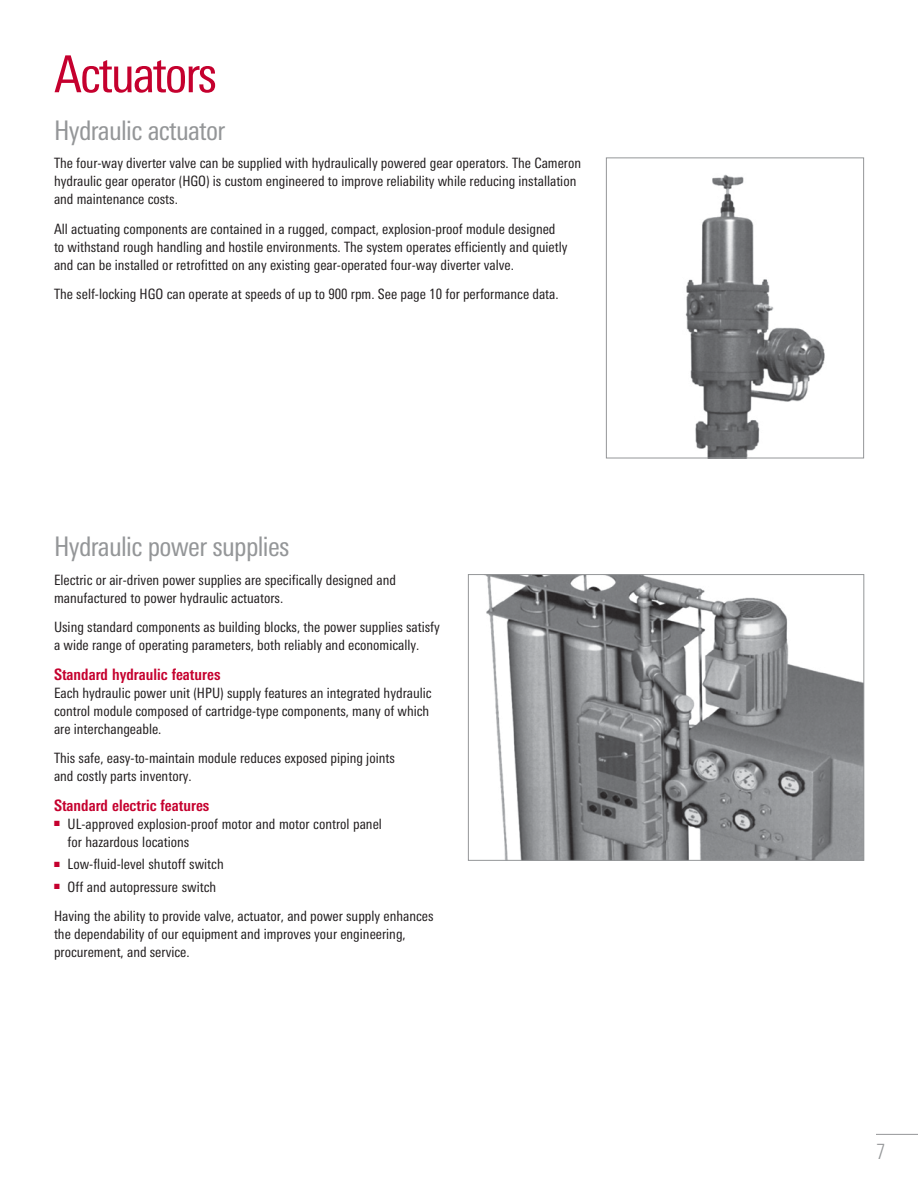
<style>
.page{position:relative;width:918px;height:1188px;background:#fff}
.page>*{position:absolute;margin:0;border:0;box-sizing:border-box;transform-origin:0 0}
.Head_Non-Branding{font:condensed 51px "Univers Next Pro";letter-spacing:-.04em;color:#c5002e}
.Subhead{font:condensed 27px "Univers Next Pro";letter-spacing:-.025em;color:#949698}
.t1{font:300 condensed 21px "Univers Next Pro";color:#949698}
.Body_Head{font:700 condensed 15.75px "Univers Next Pro";color:#c5002e}
.Body_Text{font:condensed 14.25px/18px "Univers Next Pro";color:#231f20}
</style>
<div class="page">
<img style="left:685px;top:174px;width:140px;height:282px">
<div style="left:606px;top:158px;width:258px;height:300px;border:1px solid #949698"></div>
<img style="left:486px;top:576px;width:376px;height:283px">
<div style="left:468px;top:574px;width:396px;height:287px;border:1px solid #949698"></div>
<hr style="left:876px;top:1134px;width:42px;height:1px;background:#949698">
<p class="Head_Non-Branding" style="left:54px;top:45px;width:165px">Actuators</p>
<p class="Subhead" style="left:54px;top:114px;width:173px">Hydraulic actuator</p>
<p class="Body_Text" style="left:54px;top:154px;width:529px">The four-way diverter valve can be supplied with hydraulically powered gear operators. The Cameron hydraulic gear operator (HGO) is custom engineered to improve reliability while reducing installation and maintenance costs.</p>
<p class="Body_Text" style="left:54px;top:219px;width:515px">All actuating components are contained in a rugged, compact, explosion-proof module designed to withstand rough handling and hostile environments. The system operates efficiently and quietly and can be installed or retrofitted on any existing gear-operated four-way diverter valve.</p>
<p class="Body_Text" style="left:54px;top:285px;width:504px">The self-locking HGO can operate at speeds of up to 900 rpm. See page 10 for performance data.</p>
<p class="Subhead" style="left:54px;top:531px;width:237px">Hydraulic power supplies</p>
<p class="Body_Text" style="left:54px;top:571px;width:344px">Electric or air-driven power supplies are specifically designed and manufactured to power hydraulic actuators.</p>
<p class="Body_Text" style="left:54px;top:618px;width:387px">Using standard components as building blocks, the power supplies satisfy a wide range of operating parameters, both reliably and economically.</p>
<p class="Body_Head" style="left:54px;top:665px;width:168px">Standard hydraulic features</p>
<p class="Body_Text" style="left:54px;top:684px;width:379px">Each hydraulic power unit (HPU) supply features an integrated hydraulic control module composed of cartridge-type components, many of which are interchangeable.</p>
<p class="Body_Text" style="left:54px;top:749px;width:342px">This safe, easy-to-maintain module reduces exposed piping joints and costly parts inventory.</p>
<p class="Body_Head" style="left:54px;top:796px;width:157px">Standard electric features</p>
<p class="Body_Text" style="left:68px;top:815px;width:316px;text-indent:-14px"><sup>■</sup> UL-approved explosion-proof motor and motor control panel for hazardous locations</p>
<p class="Body_Text" style="left:54px;top:855px;width:171px"><sup>■</sup> Low-fluid-level shutoff switch</p>
<p class="Body_Text" style="left:54px;top:878px;width:164px"><sup>■</sup> Off and autopressure switch</p>
<p class="Body_Text" style="left:54px;top:907px;width:381px">Having the ability to provide valve, actuator, and power supply enhances the dependability of our equipment and improves your engineering, procurement, and service.</p>
<h3 class="t1" style="left:876px;top:1139px;width:11px">7</h3>
</div>
